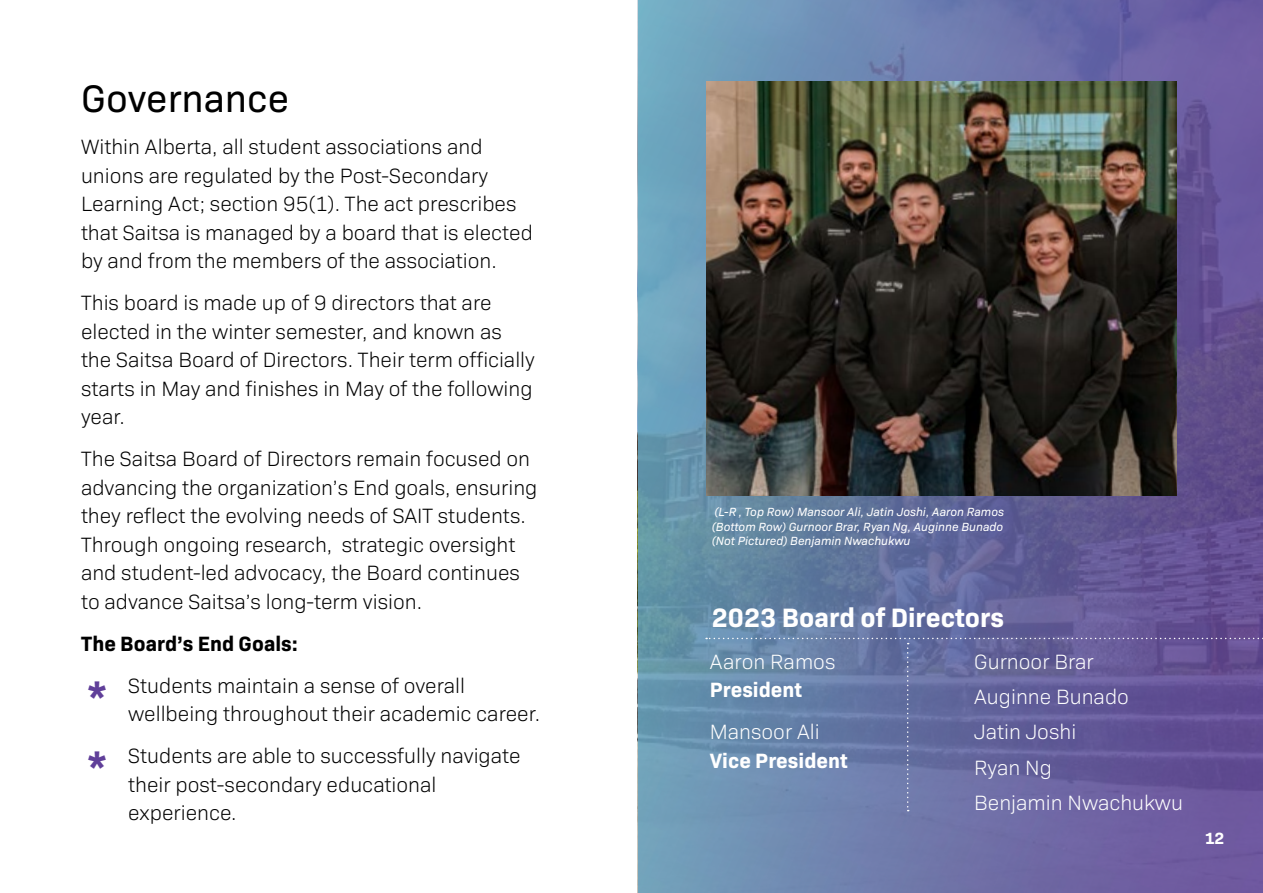
<style>
.page{position:relative;width:1263px;height:893px;background:#fff}
.page>*{position:absolute;margin:0;border:0;box-sizing:border-box;transform-origin:0 0}
.t1{font:39px "Bio Sans";color:#000}
.t2{font:700 27px "Bio Sans";color:#fff}
.t3{font:300 21px/28.5px "Bio Sans";color:#000}
.t4{font:300 21px/35.2px "Bio Sans";color:#fff}
.t5{font:700 21px "Bio Sans";color:#fff}
.t6{font:700 16.5px "Bio Sans";color:#fff}
.t7{font:italic 12px/14.4px "Bio Sans";color:#fff;text-align:justify}
.s1{font-weight:700}
.s2{font-weight:700;font-size:43.5px;color:#603f99}
</style>
<div class="page">
<img style="left:638px;top:0;width:625px;height:893px">
<img style="left:706px;top:81px;width:470px;height:414px">
<svg style="left:706px;top:638px;width:557px;height:173px;background:#676aa0"></svg>
<h1 class="t1" style="left:81px;top:70px;width:210px">Governance</h1>
<p class="t3" style="left:81px;top:131px;width:453px">Within Alberta, all student associations and unions are regulated by the Post-Secondary Learning Act; section 95(1). The act prescribes that Saitsa is managed by a board that is elected by and from the members of the association.</p>
<p class="t3" style="left:81px;top:287px;width:455px">This board is made up of 9 directors that are elected in the winter semester, and known as the Saitsa Board of Directors. Their term officially starts in May and finishes in May of the following year.</p>
<p class="t3" style="left:81px;top:443px;width:458px">The Saitsa Board of Directors remain focused on advancing the organization’s End goals, ensuring they reflect the evolving needs of SAIT students.<br>Through ongoing research, strategic oversight and student-led advocacy, the Board continues to advance Saitsa’s long-term vision.</p>
<p class="t3" style="left:88px;top:621px;width:379px;line-height:42px;text-indent:-7px"><span class="s1">The Board’s End Goals:<br></span><span class="s2">*</span> Students maintain a sense of overall</p>
<p class="t3" style="left:88px;top:691px;width:454px;line-height:42px;text-indent:40px">wellbeing throughout their academic career. <span class="s2">*</span> Students are able to successfully navigate</p>
<p class="t3" style="left:128px;top:769px;width:310px">their post-secondary educational experience.</p>
<p class="t7" style="left:712px;top:504px;width:294px">(L-R , Top Row) Mansoor Ali, Jatin Joshi, Aaron Ramos (Bottom Row) Gurnoor Brar, Ryan Ng, Auginne Bunado (Not Pictured) Benjamin Nwachukwu</p>
<p class="t2" style="left:712px;top:597px;width:294px">2023 Board of Directors</p>
<p class="t4" style="left:710px;top:642px;width:127px">Aaron Ramos</p>
<p class="t5" style="left:710px;top:674px;width:94px">President</p>
<p class="t4" style="left:710px;top:713px;width:112px">Mansoor Ali</p>
<p class="t5" style="left:710px;top:744px;width:139px">Vice President</p>
<p class="t4" style="left:974px;top:642px;width:210px">Gurnoor Brar<br>Auginne Bunado<br>Jatin Joshi<br>Ryan Ng<br>Benjamin Nwachukwu</p>
<p class="t6" style="left:1205px;top:826px;width:21px">12</p>
</div>
